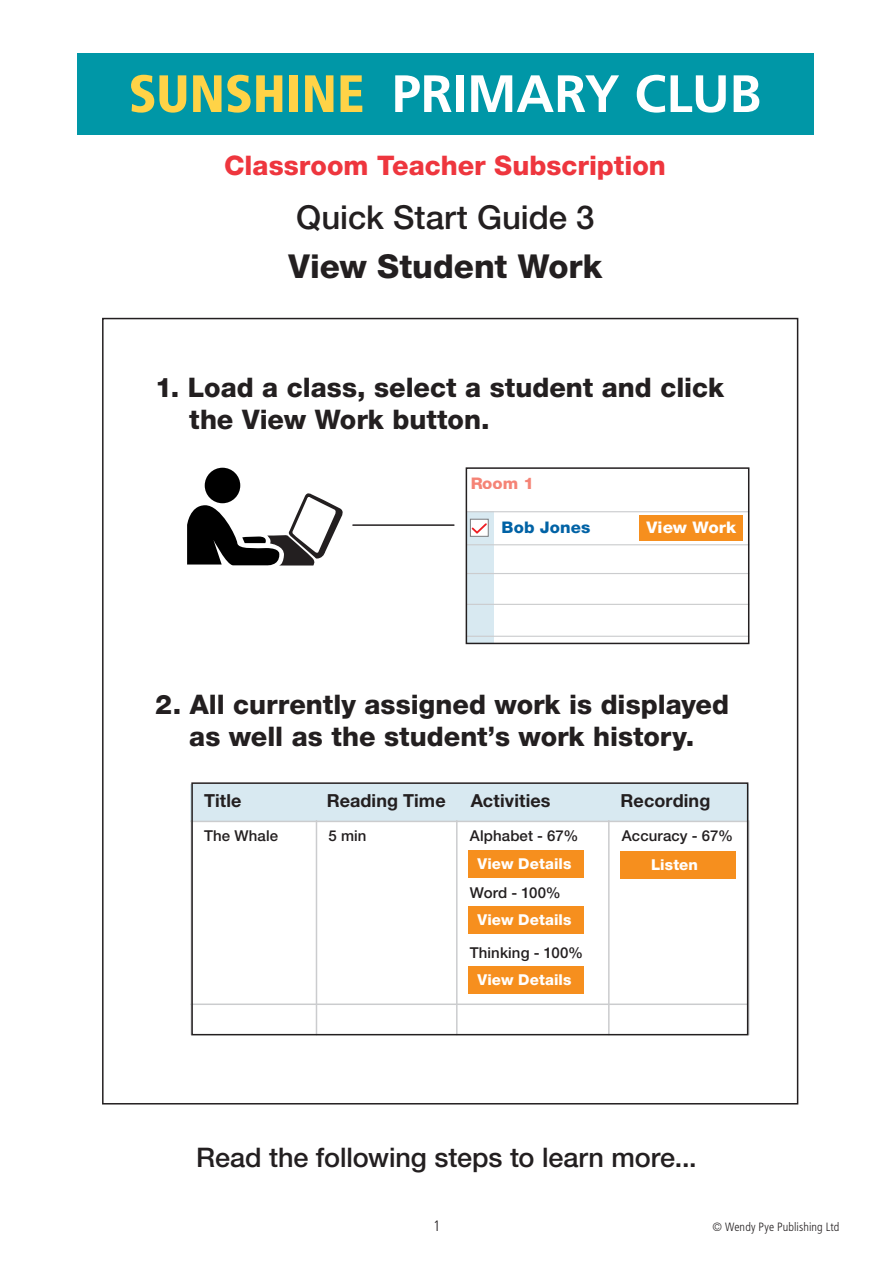
<style>
.page{position:relative;width:893px;height:1263px;background:#fff}
.page>*{position:absolute;margin:0;border:0;box-sizing:border-box;transform-origin:0 0}
.Body_copy{font:700 52.5px "Frutiger";letter-spacing:-.005em;color:#fff}
.Body_copy-2{font:500 33px "Helvetica Neue";color:#231f20}
.Body_copy-3{font:800 33px "Helvetica Neue";color:#231f20}
.Body_copy-4{font:800 27px "Helvetica Neue";color:#231f20}
.Body_copy-5{font:500 27px "Helvetica Neue";letter-spacing:-.005em;color:#231f20}
.Body_copy-6{font:800 27px "Helvetica Neue";color:#ee363e}
.Body_copy-7{font:700 18px "Helvetica Neue";letter-spacing:.005em;color:#231f20}
.Body_copy-8{font:800 16.05px "Helvetica Neue";letter-spacing:.005em;color:#fff;scale:1.06 1}
.Body_copy-9{font:800 16.05px "Helvetica Neue";letter-spacing:.005em;color:#0062a5;scale:1.04 1}
.t1{font:800 16.05px "Helvetica Neue";color:#ef3822;scale:1.04 1}
.Body_copy-10{font:500 15px "Helvetica Neue";letter-spacing:.005em;color:#231f20}
.Body_copy-11{font:800 15px "Helvetica Neue";letter-spacing:.01em;color:#fff}
.t2{font:300 condensed 15px "Frutiger";color:#231f20}
.t3{font:300 condensed 12px "Frutiger";letter-spacing:.01em;color:#231f20}
.s1{font-weight:900;font-stretch:condensed;color:#ffd347}
</style>
<div class="page">
<div style="left:190px;top:784px;width:558px;height:37px;background:#d8e9f1"></div>
<div style="left:639px;top:515px;width:104px;height:25px;background:#f68f1e"></div>
<div style="left:468px;top:850px;width:116px;height:27px;background:#f68f1e"></div>
<div style="left:621px;top:851px;width:115px;height:27px;background:#f68f1e"></div>
<div style="left:468px;top:906px;width:116px;height:27px;background:#f68f1e"></div>
<div style="left:468px;top:966px;width:116px;height:27px;background:#f68f1e"></div>
<hr style="left:191px;top:821px;width:557px;height:1px;background:#cbccce">
<hr style="left:191px;top:1003px;width:557px;height:2px;background:#cbccce">
<hr style="left:316px;top:821px;width:1px;height:214px;background:#cbccce">
<hr style="left:456px;top:821px;width:2px;height:214px;background:#cbccce">
<hr style="left:608px;top:821px;width:2px;height:214px;background:#cbccce">
<hr style="left:748px;top:821px;width:1px;height:214px;background:#cbccce">
<div style="left:205px;top:468px;width:35px;height:35px;background:#000;border-radius:50%"></div>
<svg style="left:187px;top:491px;width:156px;height:75px"></svg>
<div style="left:466px;top:511px;width:27px;height:132px;background:#d8e9f1"></div>
<div style="left:470px;top:519px;width:19px;height:18px;background:#fff;border:1px solid #7a7c7f"></div>
<svg style="left:470px;top:522px;width:18px;height:13px"></svg>
<hr style="left:467px;top:511px;width:282px;height:1px;background:#cbccce">
<hr style="left:467px;top:544px;width:282px;height:1px;background:#cbccce">
<hr style="left:467px;top:573px;width:282px;height:1px;background:#cbccce">
<hr style="left:467px;top:604px;width:282px;height:1px;background:#cbccce">
<hr style="left:467px;top:636px;width:282px;height:1px;background:#cbccce">
<div style="left:466px;top:467px;width:283px;height:177px;border:2px solid #231f20"></div>
<div style="left:191px;top:782px;width:557px;height:253px;border:2px solid #231f20"></div>
<hr style="left:353px;top:524px;width:101px;height:2px;background:#231f20">
<div style="left:77px;top:53px;width:737px;height:82px;background:#0097a7"></div>
<p class="Body_copy" style="left:129px;top:63px;width:634px"><span class="s1">SUNSHINE</span> PRIMARY CLUB</p>
<p class="Body_copy-6" style="left:224px;top:149px;width:443px">Classroom Teacher Subscription</p>
<p class="Body_copy-2" style="left:296px;top:197px;width:300px">Quick Start Guide 3</p>
<p class="Body_copy-3" style="left:288px;top:247px;width:315px">View Student Work</p>
<p class="Body_copy-4" style="left:155px;top:371px;width:571px">1. Load a class, select a student and click</p>
<p class="Body_copy-4" style="left:189px;top:404px;width:302px">the View Work button.</p>
<p class="t1" style="left:470px;top:473px;width:63px">Room 1</p>
<p class="Body_copy-9" style="left:501px;top:517px;width:87px">Bob Jones</p>
<p class="Body_copy-8" style="left:646px;top:517px;width:86px">View Work</p>
<p class="Body_copy-4" style="left:155px;top:688px;width:575px">2. All currently assigned work is displayed</p>
<p class="Body_copy-4" style="left:189px;top:720px;width:506px">as well as the student’s work history.</p>
<p class="Body_copy-7" style="left:204px;top:789px;width:39px">Title</p>
<p class="Body_copy-7" style="left:327px;top:789px;width:120px">Reading Time</p>
<p class="Body_copy-7" style="left:471px;top:789px;width:81px">Activities</p>
<p class="Body_copy-7" style="left:621px;top:789px;width:91px">Recording</p>
<p class="Body_copy-10" style="left:204px;top:826px;width:75px">The Whale</p>
<p class="Body_copy-10" style="left:328px;top:826px;width:39px">5 min</p>
<p class="Body_copy-10" style="left:470px;top:826px;width:110px">Alphabet - 67%</p>
<p class="Body_copy-10" style="left:622px;top:826px;width:113px">Accuracy - 67%</p>
<p class="Body_copy-11" style="left:477px;top:855px;width:96px">View Details</p>
<p class="Body_copy-11" style="left:651px;top:856px;width:48px">Listen</p>
<p class="Body_copy-10" style="left:470px;top:884px;width:93px">Word - 100%</p>
<p class="Body_copy-11" style="left:477px;top:911px;width:96px">View Details</p>
<p class="Body_copy-10" style="left:470px;top:943px;width:115px">Thinking - 100%</p>
<p class="Body_copy-11" style="left:477px;top:971px;width:96px">View Details</p>
<p class="Body_copy-5" style="left:196px;top:1141px;width:502px">Read the following steps to learn more...</p>
<p class="t2" style="left:433px;top:1217px;width:9px">1</p>
<p class="t3" style="left:713px;top:1220px;width:128px">© Wendy Pye Publishing Ltd</p>
</div>
